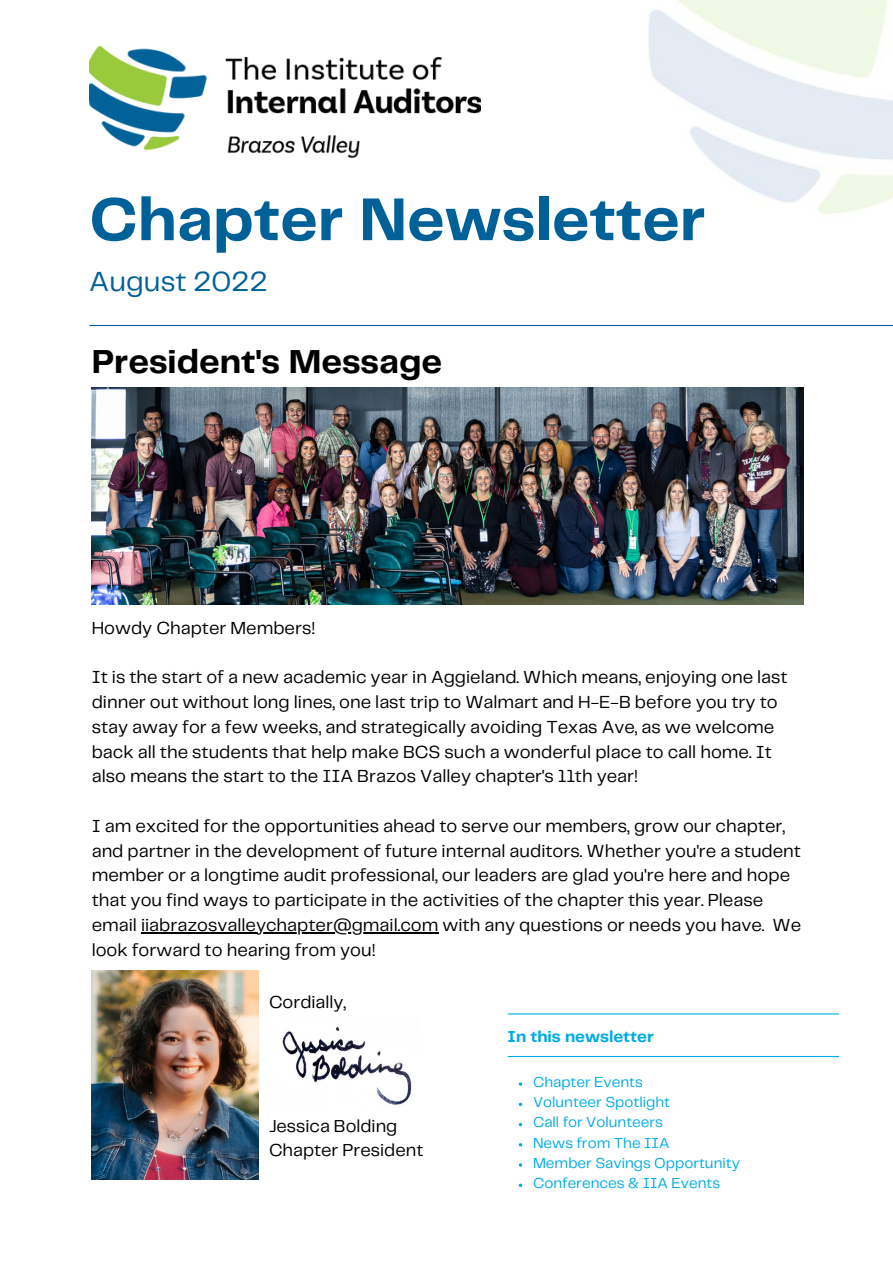
<style>
.page{position:relative;width:893px;height:1264px;background:#fff}
.page>*{position:absolute;margin:0;border:0;box-sizing:border-box;transform-origin:0 0}
.t1{font:700 62.7px "Telegraf";color:#006198}
.t2{font:700 34.5px "Telegraf";color:#000}
.t3{font:28.8px "Telegraf";color:#006198}
.t4{font:18.15px/24.8px "Telegraf";color:#000}
.t5{font:18px/24.8px "Telegraf";color:#000}
.t6{font:700 16.5px "Telegraf";color:#00abe6}
.t7{font:15px/20.2px "Telegraf";color:#00abe6}
</style>
<div class="page">
<hr style="left:90px;top:325px;width:802px;height:1px;background:#006198">
<hr style="left:508px;top:1013px;width:330px;height:1px;background:#00abe6">
<hr style="left:508px;top:1055px;width:330px;height:2px;background:#00abe6">
<img style="left:89px;top:46px;width:391px;height:113px">
<img style="left:92px;top:970px;width:166px;height:209px">
<img style="left:92px;top:387px;width:711px;height:217px">
<img style="left:282px;top:1027px;width:130px;height:78px">
<hr style="left:141px;top:932px;width:297px;height:1px;background:#000">
<h1 class="t1" style="left:89px;top:192px;width:617px">Chapter Newsletter</h1>
<h3 class="t3" style="left:89px;top:269px;width:180px">August 2022</h3>
<h2 class="t2" style="left:92px;top:347px;width:352px">President's Message</h2>
<p class="t4" style="left:92px;top:616px;width:225px">Howdy Chapter Members!</p>
<p class="t4" style="left:92px;top:666px;width:697px">It is the start of a new academic year in Aggieland. Which means, enjoying one last dinner out without long lines, one last trip to Walmart and H-E-B before you try to stay away for a few weeks, and strategically avoiding Texas Ave, as we welcome back all the students that help make BCS such a wonderful place to call home. It also means the start to the IIA Brazos Valley chapter's 11th year!</p>
<p class="t4" style="left:92px;top:814px;width:711px">I am excited for the opportunities ahead to serve our members, grow our chapter, and partner in the development of future internal auditors. Whether you're a student member or a longtime audit professional, our leaders are glad you're here and hope that you find ways to participate in the activities of the chapter this year. Please email iiabrazosvalleychapter@gmail.com with any questions or needs you have. We look forward to hearing from you!</p>
<p class="t5" style="left:269px;top:990px;width:79px">Cordially,</p>
<p class="t5" style="left:269px;top:1114px;width:156px">Jessica Bolding<br>Chapter President</p>
<p class="t6" style="left:507px;top:1029px;width:148px">In this newsletter</p>
<p class="t7" style="left:533px;top:1072px;width:208px">Chapter Events<br>Volunteer Spotlight<br>Call for Volunteers<br>News from The IIA<br>Member Savings Opportunity<br>Conferences &amp; IIA Events</p>
</div>
